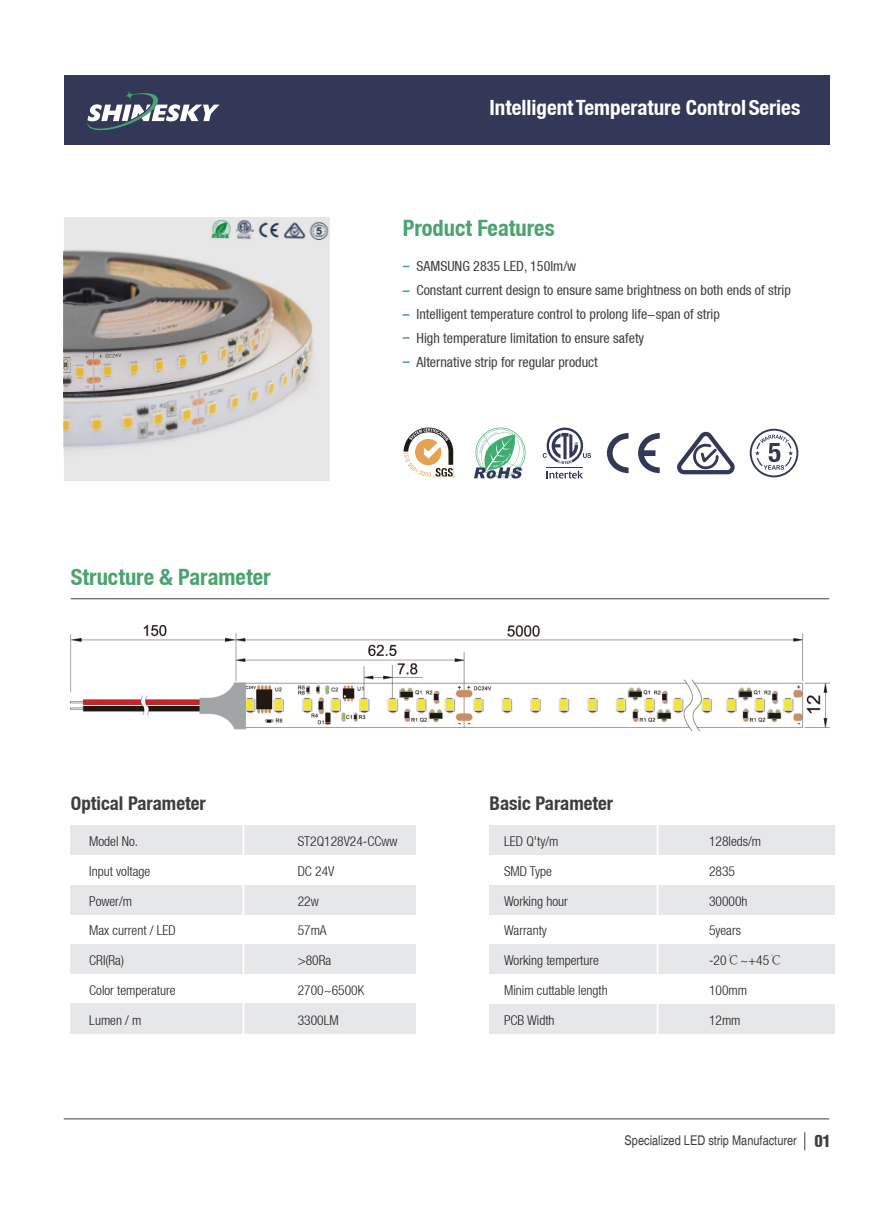
<style>
.page{position:relative;width:893px;height:1212px;background:#fff}
.page>*{position:absolute;margin:0;border:0;box-sizing:border-box;transform-origin:0 0}
.t1{font:700 condensed 22.5px "Helvetica Neue LT";color:#4ba46f}
.t2{font:700 condensed 21px "Helvetica Neue LT";color:#fff}
.t3{font:700 condensed 18.9px "Helvetica Neue LT";color:#3e3e3f}
.t4{font:condensed 13.95px/24px "Helvetica Neue LT";color:#3e3e3f}
.t5{font:300 condensed 13.5px "Helvetica Neue LT";color:#231f20}
.t6{font:condensed 13.35px "Helvetica";color:#3e3e3f}
.s1{font-family:"Adobe Song Std";font-stretch:normal}
.s2{font-family:"Helvetica Condensed Black Se";font-stretch:normal;font-size:18.15px}
</style>
<div class="page">
<div style="left:71px;top:825px;width:345px;height:30px;background:#e6e7e9"></div>
<div style="left:71px;top:885px;width:345px;height:30px;background:#e6e7e9"></div>
<div style="left:71px;top:944px;width:345px;height:30px;background:#e6e7e9"></div>
<div style="left:71px;top:1003px;width:345px;height:30px;background:#e6e7e9"></div>
<hr style="left:242px;top:822px;width:2px;height:220px;background:#fff">
<div style="left:490px;top:825px;width:345px;height:30px;background:#e6e7e9"></div>
<div style="left:490px;top:885px;width:345px;height:30px;background:#e6e7e9"></div>
<div style="left:490px;top:944px;width:345px;height:30px;background:#e6e7e9"></div>
<div style="left:490px;top:1004px;width:345px;height:30px;background:#e6e7e9"></div>
<hr style="left:657px;top:816px;width:1px;height:232px;background:#fff">
<hr style="left:71px;top:598px;width:758px;height:1px;background:#3e3e3f">
<img style="left:64px;top:217px;width:265px;height:264px">
<svg style="left:404px;top:428px;width:52px;height:50px"></svg>
<svg style="left:547px;top:471px;width:36px;height:7px"></svg>
<hr style="left:547px;top:467px;width:36px;height:1px;background:#333859">
<svg style="left:543px;top:428px;width:48px;height:36px"></svg>
<svg style="left:607px;top:433px;width:53px;height:40px"></svg>
<svg style="left:677px;top:431px;width:58px;height:43px"></svg>
<svg style="left:403px;top:290px;width:7px;height:2px"></svg>
<svg style="left:403px;top:314px;width:7px;height:2px"></svg>
<svg style="left:403px;top:337px;width:7px;height:2px"></svg>
<svg style="left:403px;top:361px;width:7px;height:2px"></svg>
<div style="left:64px;top:76px;width:765px;height:69px;background:#333859"></div>
<svg style="left:87px;top:91px;width:133px;height:40px"></svg>
<hr style="left:64px;top:1118px;width:765px;height:1px;background:#3e3e3f">
<svg style="left:804px;top:1132px;width:1px;height:18px"></svg>
<svg style="left:474px;top:428px;width:51px;height:50px"></svg>
<svg style="left:750px;top:429px;width:48px;height:48px"></svg>
<img style="left:71px;top:626px;width:758px;height:104px">
<h1 class="t1" style="left:71px;top:564px;width:201px">Structure &amp; Parameter</h1>
<h2 class="t2" style="left:490px;top:95px;width:312px">Intelligent Temperature ControlSeries</h2>
<h1 class="t1" style="left:403px;top:215px;width:153px">Product Features</h1>
<p class="t4" style="left:416px;top:254px;width:376px">SAMSUNG 2835 LED, 150lm/w<br>Constant current design to ensure same brightness on both ends of strip Intelligent temperature control to prolong life-span of strip<br>High temperature limitation to ensure safety<br>Alternative strip for regular product</p>
<h3 class="t3" style="left:71px;top:792px;width:136px">Optical Parameter</h3>
<p class="t5" style="left:89px;top:833px;width:50px">Model No.</p>
<p class="t5" style="left:89px;top:863px;width:63px">Input voltage</p>
<p class="t5" style="left:89px;top:893px;width:44px">Power/m</p>
<p class="t5" style="left:89px;top:923px;width:88px">Max current / LED</p>
<p class="t5" style="left:89px;top:952px;width:36px">CRI(Ra)</p>
<p class="t5" style="left:89px;top:982px;width:88px">Color temperature</p>
<p class="t5" style="left:89px;top:1012px;width:54px">Lumen / m</p>
<p class="t5" style="left:298px;top:833px;width:101px">ST2Q128V24-CCww</p>
<p class="t5" style="left:298px;top:863px;width:38px">DC 24V</p>
<p class="t5" style="left:298px;top:893px;width:22px">22w</p>
<p class="t5" style="left:298px;top:923px;width:31px">57mA</p>
<p class="t5" style="left:298px;top:952px;width:35px">&gt;80Ra</p>
<p class="t5" style="left:298px;top:982px;width:68px">2700~6500K</p>
<p class="t5" style="left:298px;top:1012px;width:42px">3300LM</p>
<h3 class="t3" style="left:490px;top:792px;width:125px">Basic Parameter</h3>
<p class="t5" style="left:504px;top:833px;width:56px">LED Q'ty/m</p>
<p class="t5" style="left:504px;top:863px;width:49px">SMD Type</p>
<p class="t5" style="left:504px;top:893px;width:65px">Working hour</p>
<p class="t5" style="left:504px;top:923px;width:44px">Warranty</p>
<p class="t5" style="left:504px;top:952px;width:96px">Working temperture</p>
<p class="t5" style="left:504px;top:982px;width:105px">Minim cuttable length</p>
<p class="t5" style="left:504px;top:1012px;width:52px">PCB Width</p>
<p class="t5" style="left:709px;top:833px;width:53px">128leds/m</p>
<p class="t5" style="left:709px;top:863px;width:27px">2835</p>
<p class="t5" style="left:709px;top:893px;width:40px">30000h</p>
<p class="t5" style="left:709px;top:923px;width:34px">5years</p>
<p class="t5" style="left:709px;top:952px;width:75px">-20<span class="s1">℃</span>~+45<span class="s1">℃</span></p>
<p class="t5" style="left:709px;top:982px;width:40px">100mm</p>
<p class="t5" style="left:709px;top:1012px;width:33px">12mm</p>
<p class="t6" style="left:625px;top:1133px;width:208px">Specialized LED strip Manufacturer <span class="s2">01</span></p>
</div>
